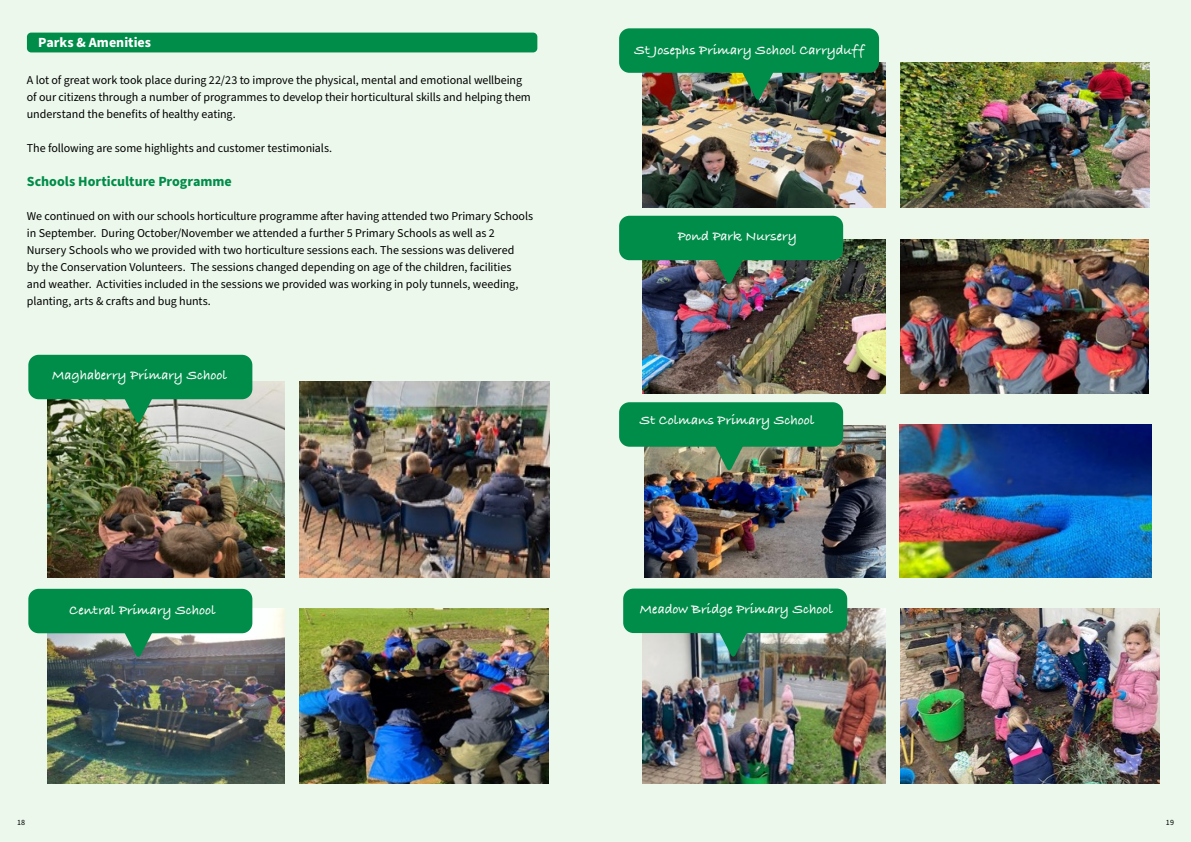
<style>
.page{position:relative;width:1191px;height:842px;background:#ecf8ec}
.page>*{position:absolute;margin:0;border:0;box-sizing:border-box;transform-origin:0 0}
.t1{font:700 14px "Bradley Hand ITCTT";color:#fff}
.t2{font:700 14px "Source Sans Pro";color:#008c49}
.t3{font:700 14px "Source Sans Pro";color:#fff}
.t4{font:12px/17px "Source Sans Pro";letter-spacing:-.005em;color:#000}
.t5{font:8px "Source Sans Pro";color:#000}
</style>
<div class="page">
<div style="left:27px;top:33px;width:510px;height:19px;background:#008c49;border-radius:4px"></div>
<img style="left:48px;top:382px;width:237px;height:195px">
<img style="left:299px;top:381px;width:250px;height:196px">
<img style="left:48px;top:608px;width:237px;height:175px">
<img style="left:299px;top:608px;width:249px;height:175px">
<img style="left:642px;top:62px;width:244px;height:146px">
<img style="left:900px;top:62px;width:249px;height:146px">
<img style="left:642px;top:239px;width:244px;height:154px">
<img style="left:900px;top:239px;width:248px;height:154px">
<img style="left:644px;top:425px;width:242px;height:152px">
<img style="left:899px;top:424px;width:252px;height:153px">
<img style="left:900px;top:608px;width:259px;height:175px">
<img style="left:642px;top:608px;width:244px;height:175px">
<div style="left:28px;top:355px;width:224px;height:44px;background:#008c49;border-radius:10px"></div>
<svg style="left:122px;top:399px;width:33px;height:24px"></svg>
<div style="left:28px;top:589px;width:224px;height:44px;background:#008c49;border-radius:10px"></div>
<svg style="left:122px;top:633px;width:33px;height:24px"></svg>
<div style="left:619px;top:28px;width:260px;height:45px;background:#008c49;border-radius:10px"></div>
<svg style="left:741px;top:72px;width:33px;height:28px"></svg>
<div style="left:619px;top:216px;width:224px;height:44px;background:#008c49;border-radius:10px"></div>
<svg style="left:713px;top:260px;width:32px;height:24px"></svg>
<div style="left:619px;top:402px;width:224px;height:45px;background:#008c49;border-radius:10px"></div>
<svg style="left:713px;top:446px;width:32px;height:25px"></svg>
<div style="left:623px;top:589px;width:224px;height:44px;background:#008c49;border-radius:10px"></div>
<svg style="left:717px;top:633px;width:32px;height:24px"></svg>
<p class="t3" style="left:38px;top:33px;width:114px">Parks &amp; Amenities</p>
<p class="t4" style="left:27px;top:72px;width:505px">A lot of great work took place during 22/23 to improve the physical, mental and emotional wellbeing of our citizens through a number of programmes to develop their horticultural skills and helping them understand the benefits of healthy eating.</p>
<p class="t4" style="left:27px;top:140px;width:307px">The following are some highlights and customer testimonials.</p>
<p class="t2" style="left:27px;top:172px;width:206px">Schools Horticulture Programme</p>
<p class="t4" style="left:27px;top:208px;width:508px">We continued on with our schools horticulture programme after having attended two Primary Schools in September. During October/November we attended a further 5 Primary Schools as well as 2<br>Nursery Schools who we provided with two horticulture sessions each. The sessions was delivered<br>by the Conservation Volunteers. The sessions changed depending on age of the children, facilities and weather. Activities included in the sessions we provided was working in poly tunnels, weeding, planting, arts &amp; crafts and bug hunts.</p>
<p class="t1" style="left:52px;top:365px;width:176px">Maghaberry Primary School</p>
<p class="t1" style="left:69px;top:599px;width:148px">Central Primary School</p>
<p class="t1" style="left:634px;top:40px;width:231px">St Josephs Primary School Carryduff</p>
<p class="t1" style="left:677px;top:226px;width:121px">Pond Park Nursery</p>
<p class="t1" style="left:640px;top:409px;width:176px">St Colmans Primary School</p>
<p class="t1" style="left:640px;top:598px;width:195px">Meadow Bridge Primary School</p>
<p class="t5" style="left:17px;top:817px;width:10px">18</p>
<p class="t5" style="left:1165px;top:817px;width:10px">19</p>
</div>
